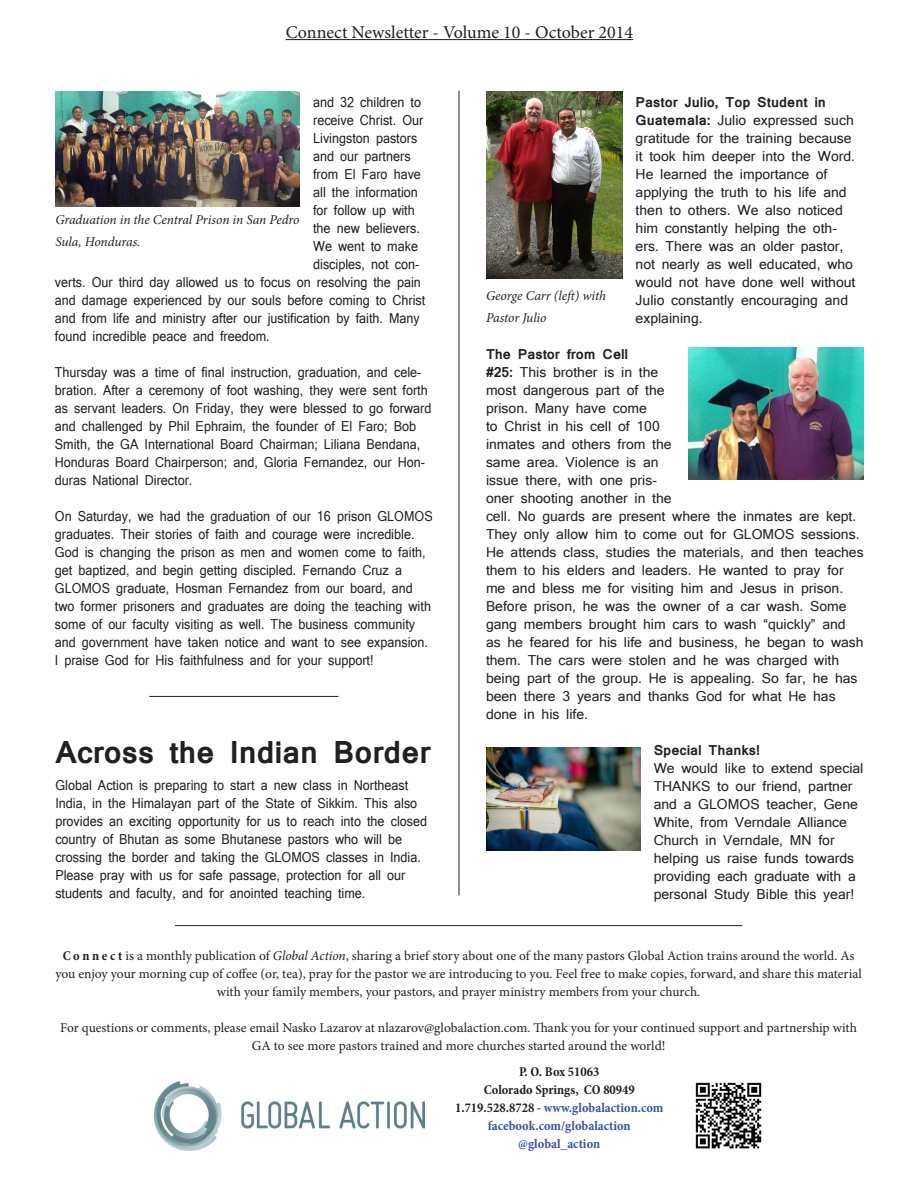
<style>
.page{position:relative;width:918px;height:1188px;background:#fff}
.page>*{position:absolute;margin:0;border:0;box-sizing:border-box;transform-origin:0 0}
.t1{font:700 30px "Mangal";color:#231f20}
.t2{font:18px "Minion Pro";color:#231f20}
.t3{font:13.5px/18px "Mangal";color:#231f20;scale:.9 1}
.t4{font:13.5px/18px "Mangal";color:#231f20}
.t5{font:13.5px/18px "Minion Pro";letter-spacing:-.005em;color:#231f20;text-align:center}
.t6{font:italic 13.5px/21.6px "Minion Pro";letter-spacing:-.01em;color:#231f20}
.t7{font:700 condensed 13.5px "Minion Pro";color:#3a53a3}
.t8{font:700 condensed 13.5px "Minion Pro";color:#231f20}
.t9{font:700 13.5px "Mangal";color:#231f20}
.s1{font-weight:700}
.s2{font-weight:700;font-stretch:condensed}
.s3{font-style:italic}
.s4{color:#231f20}
</style>
<div class="page">
<hr style="left:286px;top:39px;width:347px;height:1px;background:#231f20">
<img style="left:155px;top:1081px;width:270px;height:69px">
<img style="left:695px;top:1082px;width:67px;height:67px">
<hr style="left:175px;top:925px;width:567px;height:1px;background:#231f20">
<hr style="left:149px;top:696px;width:189px;height:1px;background:#231f20">
<hr style="left:459px;top:91px;width:1px;height:804px;background:#231f20">
<img style="left:55px;top:91px;width:245px;height:115px">
<img style="left:486px;top:91px;width:136px;height:188px">
<img style="left:486px;top:747px;width:154px;height:103px">
<img style="left:689px;top:348px;width:175px;height:131px">
<p class="t2" style="left:286px;top:20px;width:349px">Connect Newsletter - Volume 10 - October 2014</p>
<p class="t3" style="left:313px;top:94px;width:121px">and 32 children to</p>
<p class="t3" style="left:313px;top:112px;width:124px">receive Christ. Our</p>
<p class="t3" style="left:313px;top:130px;width:117px">Livingston pastors</p>
<p class="t3" style="left:313px;top:148px;width:110px">and our partners</p>
<p class="t3" style="left:313px;top:166px;width:121px">from El Faro have</p>
<p class="t3" style="left:313px;top:184px;width:118px">all the information</p>
<p class="t3" style="left:313px;top:202px;width:114px">for follow up with</p>
<p class="t3" style="left:313px;top:220px;width:120px">the new believers.</p>
<p class="t3" style="left:313px;top:238px;width:118px">We went to make</p>
<p class="t3" style="left:313px;top:256px;width:119px">disciples, not con-</p>
<p class="t3" style="left:55px;top:274px;width:408px">verts. Our third day allowed us to focus on resolving the pain</p>
<p class="t3" style="left:55px;top:292px;width:413px">and damage experienced by our souls before coming to Christ</p>
<p class="t3" style="left:55px;top:310px;width:407px">and from life and ministry after our justification by faith. Many</p>
<p class="t3" style="left:55px;top:328px;width:240px">found incredible peace and freedom.</p>
<p class="t3" style="left:55px;top:364px;width:420px">Thursday was a time of final instruction, graduation, and cele&shy;bration. After a ceremony of foot washing, they were sent forth as servant leaders. On Friday, they were blessed to go forward and challenged by Phil Ephraim, the founder of El Faro; Bob Smith, the GA International Board Chairman; Liliana Bendana, Honduras Board Chairperson; and, Gloria Fernandez, our Hon&shy;duras National Director.</p>
<p class="t3" style="left:55px;top:508px;width:421px">On Saturday, we had the graduation of our 16 prison GLOMOS graduates. Their stories of faith and courage were incredible.<br>God is changing the prison as men and women come to faith, get baptized, and begin getting discipled. Fernando Cruz a GLOMOS graduate, Hosman Fernandez from our board, and two former prisoners and graduates are doing the teaching with some of our faculty visiting as well. The business community and government have taken notice and want to see expansion.<br>I praise God for His faithfulness and for your support!</p>
<p class="t6" style="left:55px;top:209px;width:246px">Graduation in the Central Prison in San Pedro<br>Sula, Honduras.</p>
<p class="t1" style="left:55px;top:724px;width:377px">Across the Indian Border</p>
<p class="t3" style="left:55px;top:776px;width:415px">Global Action is preparing to start a new class in Northeast India, in the Himalayan part of the State of Sikkim. This also provides an exciting opportunity for us to reach into the closed country of Bhutan as some Bhutanese pastors who will be crossing the border and taking the GLOMOS classes in India.<br>Please pray with us for safe passage, protection for all our students and faculty, and for anointed teaching time.</p>
<p class="t4" style="left:636px;top:94px;width:221px"><span class="s1">Pastor Julio, Top Student in<br>Guatemala:</span> Julio expressed such gratitude for the training because it took him deeper into the Word.<br>He learned the importance of applying the truth to his life and then to others. We also noticed him constantly helping the oth&shy;ers. There was an older pastor, not nearly as well educated, who would not have done well without<br>Julio constantly encouraging and explaining.</p>
<p class="t4" style="left:486px;top:346px;width:379px"><span class="s1">The Pastor from Cell<br>#25:</span> This brother is in the<br>most dangerous part of the<br>prison. Many have come<br>to Christ in his cell of 100<br>inmates and others from the<br>same area. Violence is an<br>issue there, with one pris-<br>oner shooting another in the<br>cell. No guards are present where the inmates are kept.<br>They only allow him to come out for GLOMOS sessions.<br>He attends class, studies the materials, and then teaches them to his elders and leaders. He wanted to pray for me and bless me for visiting him and Jesus in prison.<br>Before prison, he was the owner of a car wash. Some gang members brought him cars to wash “quickly” and as he feared for his life and business, he began to wash them. The cars were stolen and he was charged with being part of the group. He is appealing. So far, he has been there 3 years and thanks God for what He has done in his life.</p>
<p class="t9" style="left:654px;top:738px;width:108px">Special Thanks!</p>
<p class="t4" style="left:654px;top:760px;width:211px">We would like to extend special<br>THANKS to our friend, partner and a GLOMOS teacher, Gene<br>White, from Verndale Alliance<br>Church in Verndale, MN for helping us raise funds towards providing each graduate with a personal Study Bible this year!</p>
<p class="t6" style="left:486px;top:285px;width:122px">George Carr (left) with</p>
<p class="t6" style="left:486px;top:307px;width:62px">Pastor Julio</p>
<p class="t5" style="left:55px;top:947px;width:808px"><span class="s2">C o n n e c t</span> is a monthly publication of <span class="s3">Global Action</span>, sharing a brief story about one of the many pastors Global Action trains around the world. As you enjoy your morning cup of coffee (or, tea), pray for the pastor we are introducing to you. Feel free to make copies, forward, and share this material with your family members, your pastors, and prayer ministry members from your church.</p>
<p class="t5" style="left:60px;top:1019px;width:798px">For questions or comments, please email Nasko Lazarov at nlazarov@globalaction.com. Thank you for your continued support and partnership with<br>GA to see more pastors trained and more churches started around the world!</p>
<p class="t8" style="left:519px;top:1062px;width:82px">P. O. Box 51063</p>
<p class="t8" style="left:484px;top:1080px;width:153px">Colorado Springs, CO 80949</p>
<p class="t7" style="left:455px;top:1098px;width:210px"><span class="s4">1.719.528.8728 -</span> www.globalaction.com</p>
<p class="t7" style="left:488px;top:1116px;width:144px">facebook.com/globalaction</p>
<p class="t7" style="left:518px;top:1134px;width:83px">@global_action</p>
</div>
